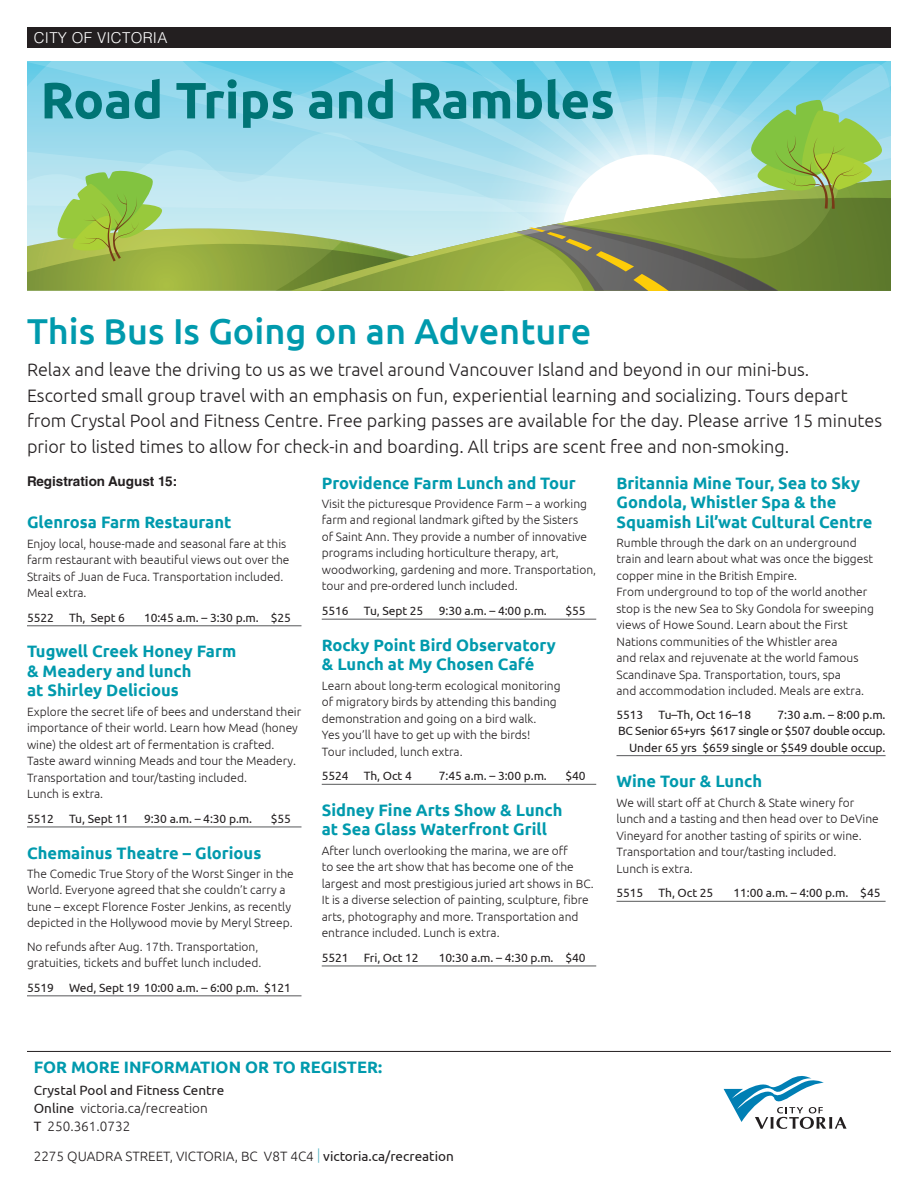
<style>
.page{position:relative;width:918px;height:1188px;background:#fff}
.page>*{position:absolute;margin:0;border:0;box-sizing:border-box;transform-origin:0 0}
.t1{font:700 51px "Ubuntu";color:#007475}
.t2{font:500 36px "Ubuntu";color:#009aad}
.t3{font:300 18px/25.5px "Ubuntu";color:#231f20}
.t4{font:700 16.5px/19.5px "Ubuntu";color:#009aad}
.t5{font:300 15px "Helvetica LT Std";letter-spacing:.02em;color:#fff}
.t6{font:13.5px/18px "Ubuntu";color:#231f20}
.t7{font:300 13.5px "Ubuntu";color:#231f20}
.t8{font:700 13.5px "Helvetica LT Std";color:#231f20}
.t9{font:300 12px/16.5px "Ubuntu";color:#231f20}
.t10{font:12px/16.5px "Ubuntu";letter-spacing:-.005em;color:#231f20;text-align:right}
.s1{font-weight:300}
.s2{font-size:14.85px;color:#47adbd}
.s3{font-weight:400}
</style>
<div class="page">
<hr style="left:27px;top:1051px;width:864px;height:1px;background:#231f20">
<hr style="left:322px;top:619px;width:274px;height:1px;background:#57585a">
<hr style="left:322px;top:784px;width:274px;height:1px;background:#57585a">
<hr style="left:322px;top:966px;width:274px;height:1px;background:#57585a">
<div style="left:27px;top:27px;width:864px;height:20px;background:#231f20"></div>
<svg style="left:27px;top:61px;width:864px;height:119px;background:#7ed2e9"></svg>
<svg style="left:474px;top:67px;width:347px;height:32px;background:#78d1e9"></svg>
<svg style="left:27px;top:99px;width:862px;height:192px;background:#a1c5a2"></svg>
<svg style="left:724px;top:1076px;width:123px;height:53px"></svg>
<hr style="left:616px;top:755px;width:270px;height:1px;background:#57585a">
<hr style="left:616px;top:901px;width:270px;height:1px;background:#57585a">
<hr style="left:27px;top:626px;width:275px;height:1px;background:#57585a">
<hr style="left:27px;top:827px;width:275px;height:1px;background:#57585a">
<hr style="left:27px;top:996px;width:275px;height:1px;background:#57585a">
<p class="t5" style="left:34px;top:28px;width:135px">CITY OF VICTORIA</p>
<h1 class="t1" style="left:40px;top:69px;width:576px">Road Trips and Rambles</h1>
<h2 class="t2" style="left:27px;top:309px;width:566px">This Bus Is Going on an Adventure</h2>
<p class="t3" style="left:27px;top:357px;width:857px">Relax and leave the driving to us as we travel around Vancouver Island and beyond in our mini-bus.<br>Escorted small group travel with an emphasis on fun, experiential learning and socializing. Tours depart from Crystal Pool and Fitness Centre. Free parking passes are available for the day. Please arrive 15 minutes prior to listed times to allow for check-in and boarding. All trips are scent free and non-smoking.</p>
<h3 class="t4" style="left:616px;top:473px;width:258px">Britannia Mine Tour, Sea to Sky<br>Gondola, Whistler Spa &amp; the<br>Squamish Lil’wat Cultural Centre</h3>
<p class="t9" style="left:616px;top:534px;width:259px">Rumble through the dark on an underground train and learn about what was once the biggest copper mine in the British Empire.<br>From underground to top of the world another stop is the new Sea to Sky Gondola for sweeping views of Howe Sound. Learn about the First Nations communities of the Whistler area<br>and relax and rejuvenate at the world famous Scandinave Spa. Transportation, tours, spa<br>and accommodation included. Meals are extra.</p>
<p class="t10" style="left:616px;top:706px;width:28px">5513</p>
<p class="t10" style="left:658px;top:706px;width:94px">Tu–Th, Oct 16–18</p>
<p class="t8" style="left:27px;top:473px;width:152px">Registration August 15:</p>
<h3 class="t4" style="left:27px;top:512px;width:206px">Glenrosa Farm Restaurant</h3>
<p class="t9" style="left:27px;top:535px;width:264px">Enjoy local, house-made and seasonal fare at this farm restaurant with beautiful views out over the Straits of Juan de Fuca. Transportation included.<br>Meal extra.</p>
<p class="t10" style="left:27px;top:609px;width:28px">5522</p>
<p class="t10" style="left:69px;top:609px;width:58px">Th, Sept 6</p>
<p class="t10" style="left:144px;top:609px;width:148px">10:45 a.m. – 3:30 p.m. $25</p>
<h3 class="t4" style="left:27px;top:642px;width:211px">Tugwell Creek Honey Farm &amp; Meadery and lunch<br>at Shirley Delicious</h3>
<p class="t9" style="left:27px;top:703px;width:276px">Explore the secret life of bees and understand their importance of their world. Learn how Mead (honey wine) the oldest art of fermentation is crafted.<br>Taste award winning Meads and tour the Meadery.<br>Transportation and tour/tasting included.<br>Lunch is extra.</p>
<p class="t10" style="left:27px;top:810px;width:28px">5512</p>
<p class="t10" style="left:69px;top:810px;width:61px">Tu, Sept 11</p>
<p class="t10" style="left:144px;top:810px;width:110px">9:30 a.m. – 4:30 p.m.</p>
<p class="t10" style="left:271px;top:810px;width:22px">$55</p>
<h3 class="t4" style="left:27px;top:843px;width:236px">Chemainus Theatre – Glorious</h3>
<p class="t9" style="left:27px;top:865px;width:268px">The Comedic True Story of the Worst Singer in the World. Everyone agreed that she couldn’t carry a tune – except Florence Foster Jenkins, as recently depicted in the Hollywood movie by Meryl Streep.</p>
<p class="t9" style="left:27px;top:938px;width:236px">No refunds after Aug. 17th. Transportation, gratuities, tickets and buffet lunch included.</p>
<p class="t10" style="left:27px;top:979px;width:28px">5519</p>
<p class="t10" style="left:69px;top:979px;width:223px">Wed, Sept 19 10:00 a.m. – 6:00 p.m. $121</p>
<h3 class="t4" style="left:322px;top:473px;width:256px">Providence Farm Lunch and Tour</h3>
<p class="t9" style="left:322px;top:495px;width:276px">Visit the picturesque Providence Farm – a working farm and regional landmark gifted by the Sisters<br>of Saint Ann. They provide a number of innovative programs including horticulture therapy, art, woodworking, gardening and more. Transportation, tour and pre-ordered lunch included.</p>
<p class="t10" style="left:322px;top:602px;width:28px">5516</p>
<p class="t10" style="left:364px;top:602px;width:61px">Tu, Sept 25</p>
<p class="t10" style="left:439px;top:602px;width:110px">9:30 a.m. – 4:00 p.m.</p>
<p class="t10" style="left:566px;top:602px;width:22px">$55</p>
<h3 class="t4" style="left:322px;top:635px;width:236px">Rocky Point Bird Observatory &amp; Lunch at My Chosen Café</h3>
<p class="t9" style="left:322px;top:677px;width:240px">Learn about long-term ecological monitoring of migratory birds by attending this banding demonstration and going on a bird walk.<br>Yes you’ll have to get up with the birds!<br>Tour included, lunch extra.</p>
<p class="t10" style="left:322px;top:767px;width:28px">5524</p>
<p class="t10" style="left:364px;top:767px;width:50px">Th, Oct 4</p>
<p class="t10" style="left:439px;top:767px;width:110px">7:45 a.m. – 3:00 p.m.</p>
<p class="t10" style="left:566px;top:767px;width:22px">$40</p>
<h3 class="t4" style="left:322px;top:800px;width:242px">Sidney Fine Arts Show &amp; Lunch at Sea Glass Waterfront Grill</h3>
<p class="t9" style="left:322px;top:842px;width:274px">After lunch overlooking the marina, we are off<br>to see the art show that has become one of the largest and most prestigious juried art shows in BC.<br>It is a diverse selection of painting, sculpture, fibre arts, photography and more. Transportation and entrance included. Lunch is extra.</p>
<p class="t10" style="left:322px;top:949px;width:28px">5521</p>
<p class="t10" style="left:364px;top:949px;width:56px">Fri, Oct 12</p>
<p class="t10" style="left:439px;top:949px;width:148px">10:30 a.m. – 4:30 p.m. $40</p>
<p class="t10" style="left:618px;top:706px;width:269px">7:30 a.m. – 8:00 p.m.<br>BC Senior 65+yrs $617 single or $507 double occup.<br>Under 65 yrs $659 single or $549 double occup.</p>
<h3 class="t4" style="left:616px;top:771px;width:147px">Wine Tour &amp; Lunch</h3>
<p class="t9" style="left:616px;top:794px;width:264px">We will start off at Church &amp; State winery for lunch and a tasting and then head over to DeVine Vineyard for another tasting of spirits or wine.<br>Transportation and tour/tasting included.<br>Lunch is extra.</p>
<p class="t10" style="left:616px;top:884px;width:28px">5515</p>
<p class="t10" style="left:658px;top:884px;width:56px">Th, Oct 25</p>
<p class="t10" style="left:734px;top:884px;width:149px">11:00 a.m. – 4:00 p.m. $45</p>
<h3 class="t4" style="left:34px;top:1057px;width:350px">FOR MORE INFORMATION OR TO REGISTER:</h3>
<p class="t6" style="left:34px;top:1081px;width:192px">Crystal Pool and Fitness Centre<br>Online <span class="s1">victoria.ca/recreation<br></span>T <span class="s1">250.361.0732</span></p>
<p class="t7" style="left:34px;top:1148px;width:422px">2275 QUADRA STREET, VICTORIA, BC V8T 4C4 <span class="s2">|</span> <span class="s3">victoria.ca/recreation</span></p>
</div>
